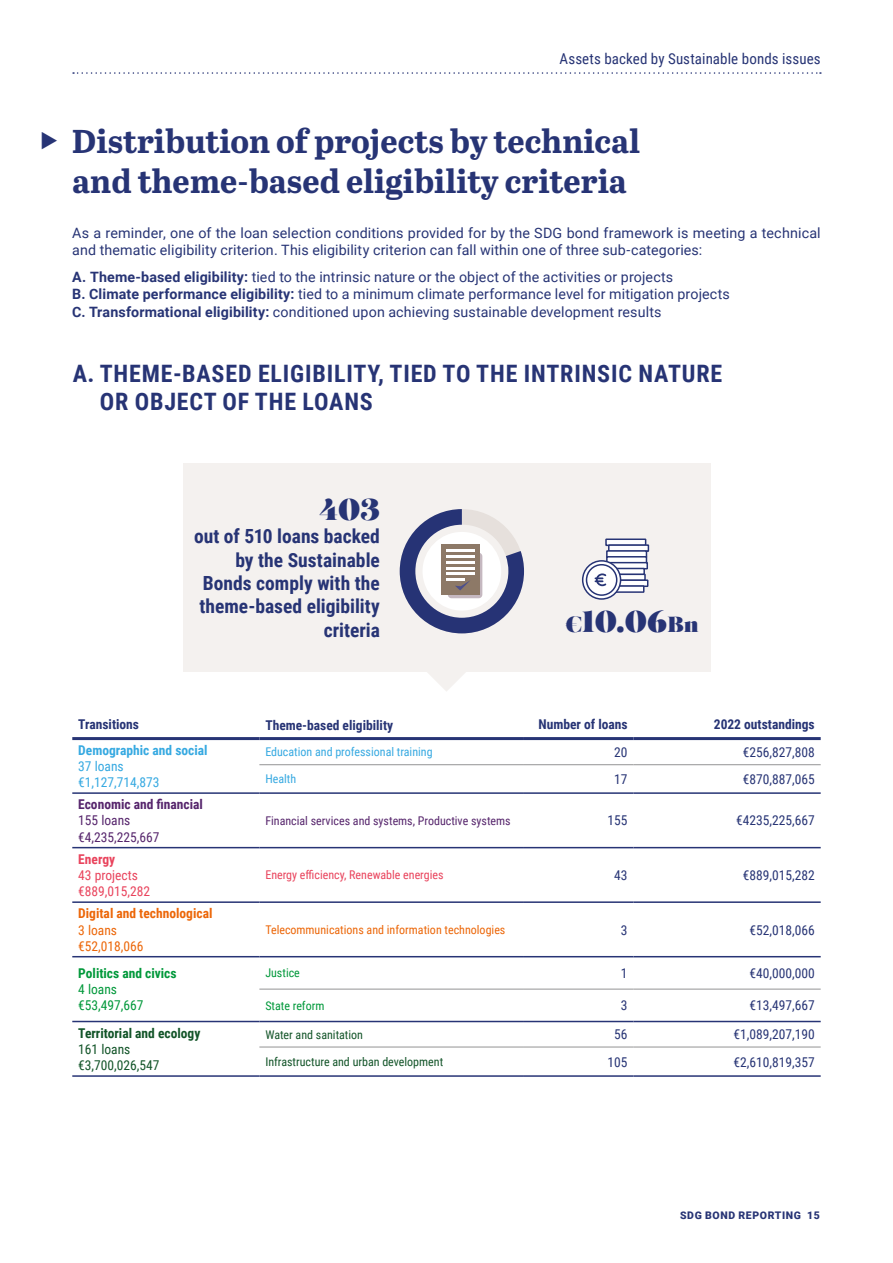
<style>
.page{position:relative;width:893px;height:1263px;background:#fff}
.page>*{position:absolute;margin:0;border:0;box-sizing:border-box;transform-origin:0 0}
.t1{font:700 33px/39.6px "Abril Text";color:#273475}
.t2{font:30px "Salome";color:#273475}
.t3{font:700 24px/28.8px "Roboto Condensed";letter-spacing:.035em;color:#273475}
.t4{font:700 19.5px/23.4px "Roboto Condensed";color:#273475;text-align:right}
.t5{font:15px "Roboto Condensed";letter-spacing:.005em;color:#273475}
.t6{font:14.25px/17.7px "Roboto";letter-spacing:.01em;color:#273475}
.t7{font:13.5px "Roboto Condensed";color:#273475}
.t8{font:700 13.5px "Roboto Condensed";color:#273475}
.t9{font:700 13.5px "Roboto Condensed";color:#ec6608}
.t10{font:13.5px/16.2px "Roboto Condensed";color:#56256c}
.t11{font:13.5px/16.2px "Roboto Condensed";color:#e9435c}
.t12{font:13.5px/16.2px "Roboto Condensed";color:#125428}
.t13{font:13.5px/16.2px "Roboto Condensed";color:#36a9e1}
.t14{font:700 13.5px "Roboto Condensed";color:#125428}
.t15{font:700 13.5px "Roboto Condensed";color:#36a9e1}
.t16{font:700 13.5px "Roboto Condensed";color:#56256c}
.t17{font:13.5px/16.2px "Roboto Condensed";color:#ec6608}
.t18{font:700 13.5px "Roboto Condensed";color:#00983a}
.t19{font:13.5px/16.2px "Roboto Condensed";color:#00983a}
.t20{font:700 13.5px "Roboto Condensed";color:#e9435c}
.t21{font:12px "Roboto Condensed";color:#125428}
.t22{font:12px "Roboto Condensed";color:#56256c}
.t23{font:12px "Roboto Condensed";color:#ec6608}
.t24{font:12px "Roboto Condensed";color:#36a9e1}
.t25{font:12px "Roboto Condensed";color:#e9435c}
.t26{font:12px "Roboto Condensed";color:#00983a}
.t27{font:900 10.5px "Roboto";letter-spacing:.055em;color:#273475}
.s1{font-weight:700}
.s2{font-size:21.9px}
</style>
<div class="page">
<svg style="left:426px;top:671px;width:41px;height:20px"></svg>
<svg style="left:73px;top:72px;width:748px;height:2px"></svg>
<hr style="left:72px;top:737px;width:187px;height:3px;background:#273475">
<hr style="left:259px;top:737px;width:264px;height:3px;background:#273475">
<hr style="left:523px;top:737px;width:111px;height:3px;background:#273475">
<hr style="left:634px;top:737px;width:187px;height:3px;background:#273475">
<hr style="left:259px;top:764px;width:264px;height:1px;background:#939394">
<hr style="left:523px;top:764px;width:111px;height:1px;background:#939394">
<hr style="left:634px;top:764px;width:187px;height:1px;background:#939394">
<hr style="left:72px;top:792px;width:187px;height:2px;background:#273475">
<hr style="left:259px;top:792px;width:264px;height:2px;background:#273475">
<hr style="left:523px;top:792px;width:111px;height:2px;background:#273475">
<hr style="left:634px;top:792px;width:187px;height:2px;background:#273475">
<hr style="left:72px;top:847px;width:187px;height:1px;background:#273475">
<hr style="left:72px;top:901px;width:187px;height:2px;background:#273475">
<hr style="left:259px;top:901px;width:264px;height:2px;background:#273475">
<hr style="left:523px;top:901px;width:111px;height:2px;background:#273475">
<hr style="left:634px;top:901px;width:187px;height:2px;background:#273475">
<hr style="left:72px;top:956px;width:187px;height:1px;background:#273475">
<hr style="left:259px;top:956px;width:264px;height:1px;background:#273475">
<hr style="left:523px;top:956px;width:111px;height:1px;background:#273475">
<hr style="left:634px;top:956px;width:187px;height:1px;background:#273475">
<hr style="left:72px;top:1021px;width:187px;height:1px;background:#273475">
<hr style="left:259px;top:1021px;width:264px;height:1px;background:#273475">
<hr style="left:523px;top:1021px;width:111px;height:1px;background:#273475">
<hr style="left:634px;top:1021px;width:187px;height:1px;background:#273475">
<hr style="left:72px;top:1075px;width:187px;height:2px;background:#273475">
<hr style="left:259px;top:1075px;width:264px;height:2px;background:#273475">
<hr style="left:523px;top:1075px;width:111px;height:2px;background:#273475">
<hr style="left:634px;top:1075px;width:187px;height:2px;background:#273475">
<hr style="left:259px;top:989px;width:264px;height:1px;background:#939394">
<hr style="left:523px;top:989px;width:111px;height:1px;background:#939394">
<hr style="left:634px;top:989px;width:187px;height:1px;background:#939394">
<hr style="left:259px;top:1047px;width:264px;height:1px;background:#939394">
<hr style="left:523px;top:1047px;width:111px;height:1px;background:#939394">
<hr style="left:634px;top:1047px;width:187px;height:1px;background:#939394">
<hr style="left:259px;top:847px;width:264px;height:1px;background:#273475">
<hr style="left:523px;top:847px;width:111px;height:1px;background:#273475">
<hr style="left:634px;top:847px;width:187px;height:1px;background:#273475">
<div style="left:183px;top:463px;width:527px;height:208px;background:#f4f1ef"></div>
<svg style="left:605px;top:538px;width:41px;height:8px"></svg>
<svg style="left:608px;top:544px;width:41px;height:8px"></svg>
<svg style="left:606px;top:550px;width:41px;height:6px"></svg>
<svg style="left:606px;top:556px;width:41px;height:6px"></svg>
<svg style="left:611px;top:562px;width:37px;height:7px"></svg>
<svg style="left:617px;top:568px;width:28px;height:6px"></svg>
<svg style="left:620px;top:574px;width:26px;height:5px"></svg>
<svg style="left:620px;top:579px;width:28px;height:8px"></svg>
<svg style="left:616px;top:585px;width:28px;height:8px"></svg>
<svg style="left:583px;top:561px;width:38px;height:38px"></svg>
<div style="left:582px;top:560px;width:39px;height:40px;border:2px solid #273475;border-radius:50%"></div>
<div style="left:586px;top:565px;width:31px;height:30px;background:#fff;border-radius:50%"></div>
<div style="left:586px;top:564px;width:31px;height:32px;border:2px solid #273475;border-radius:50%"></div>
<svg style="left:595px;top:573px;width:12px;height:14px"></svg>
<svg style="left:400px;top:509px;width:124px;height:124px"></svg>
<p class="t5" style="left:560px;top:49px;width:263px">Assets backed by Sustainable bonds issues</p>
<h1 class="t1" style="left:72px;top:120px;width:569px">Distribution of projects by technical and theme-based eligibility criteria</h1>
<p class="t6" style="left:72px;top:223px;width:750px">As a reminder, one of the loan selection conditions provided for by the SDG bond framework is meeting a technical and thematic eligibility criterion. This eligibility criterion can fall within one of three sub-categories:</p>
<p class="t6" style="left:72px;top:267px;width:659px"><span class="s1">A. Theme-based eligibility:</span> tied to the intrinsic nature or the object of the activities or projects<br><span class="s1">B. Climate performance eligibility:</span> tied to a minimum climate performance level for mitigation projects<br><span class="s1">C. Transformational eligibility:</span> conditioned upon achieving sustainable development results</p>
<h3 class="t3" style="left:100px;top:358px;width:624px;text-indent:-27px">A. THEME-BASED ELIGIBILITY, TIED TO THE INTRINSIC NATURE<br>OR OBJECT OF THE LOANS</h3>
<h2 class="t2" style="left:319px;top:489px;width:63px">403</h2>
<h3 class="t4" style="left:194px;top:524px;width:187px">out of 510 loans backed by the Sustainable<br>Bonds comply with the theme-based eligibility criteria</h3>
<h2 class="t2" style="left:566px;top:602px;width:134px"><span class="s2">€</span>10.06<span class="s2">Bn</span></h2>
<p class="t8" style="left:78px;top:715px;width:62px">Transitions</p>
<p class="t8" style="left:265px;top:715px;width:129px">Theme-based eligibility</p>
<p class="t8" style="left:538px;top:715px;width:91px">Number of loans</p>
<p class="t8" style="left:714px;top:715px;width:102px">2022 outstandings</p>
<p class="t15" style="left:78px;top:740px;width:131px">Demographic and social</p>
<p class="t13" style="left:78px;top:757px;width:83px">37 loans €1,127,714,873</p>
<p class="t24" style="left:265px;top:743px;width:169px">Education and professional training</p>
<p class="t7" style="left:614px;top:742px;width:15px">20</p>
<p class="t7" style="left:743px;top:742px;width:73px">€256,827,808</p>
<p class="t24" style="left:265px;top:771px;width:32px">Health</p>
<p class="t7" style="left:614px;top:770px;width:15px">17</p>
<p class="t7" style="left:743px;top:770px;width:73px">€870,887,065</p>
<p class="t16" style="left:78px;top:795px;width:126px">Economic and financial</p>
<p class="t10" style="left:78px;top:812px;width:83px">155 loans €4,235,225,667</p>
<p class="t22" style="left:265px;top:812px;width:247px">Financial services and systems, Productive systems</p>
<p class="t7" style="left:608px;top:811px;width:22px">155</p>
<p class="t7" style="left:736px;top:811px;width:80px">€4235,225,667</p>
<p class="t20" style="left:78px;top:849px;width:38px">Energy</p>
<p class="t11" style="left:78px;top:866px;width:73px">43 projects €889,015,282</p>
<p class="t25" style="left:265px;top:867px;width:180px">Energy efficiency, Renewable energies</p>
<p class="t7" style="left:614px;top:866px;width:15px">43</p>
<p class="t7" style="left:743px;top:866px;width:73px">€889,015,282</p>
<p class="t9" style="left:78px;top:904px;width:136px">Digital and technological</p>
<p class="t17" style="left:78px;top:921px;width:67px">3 loans €52,018,066</p>
<p class="t23" style="left:265px;top:921px;width:242px">Telecommunications and information technologies</p>
<p class="t7" style="left:621px;top:920px;width:8px">3</p>
<p class="t7" style="left:749px;top:920px;width:67px">€52,018,066</p>
<p class="t18" style="left:78px;top:964px;width:100px">Politics and civics</p>
<p class="t19" style="left:78px;top:981px;width:67px">4 loans €53,497,667</p>
<p class="t26" style="left:265px;top:965px;width:36px">Justice</p>
<p class="t7" style="left:621px;top:964px;width:8px">1</p>
<p class="t7" style="left:749px;top:964px;width:67px">€40,000,000</p>
<p class="t26" style="left:265px;top:997px;width:61px">State reform</p>
<p class="t7" style="left:621px;top:996px;width:8px">3</p>
<p class="t7" style="left:749px;top:996px;width:67px">€13,497,667</p>
<p class="t14" style="left:78px;top:1023px;width:124px">Territorial and ecology</p>
<p class="t12" style="left:78px;top:1040px;width:83px">161 loans €3,700,026,547</p>
<p class="t21" style="left:265px;top:1026px;width:99px">Water and sanitation</p>
<p class="t7" style="left:614px;top:1025px;width:15px">56</p>
<p class="t7" style="left:733px;top:1025px;width:83px">€1,089,207,190</p>
<p class="t21" style="left:265px;top:1053px;width:179px">Infrastructure and urban development</p>
<p class="t7" style="left:608px;top:1052px;width:22px">105</p>
<p class="t7" style="left:733px;top:1052px;width:83px">€2,610,819,357</p>
<p class="t27" style="left:680px;top:1208px;width:141px">SDG BOND REPORTING 15</p>
</div>
